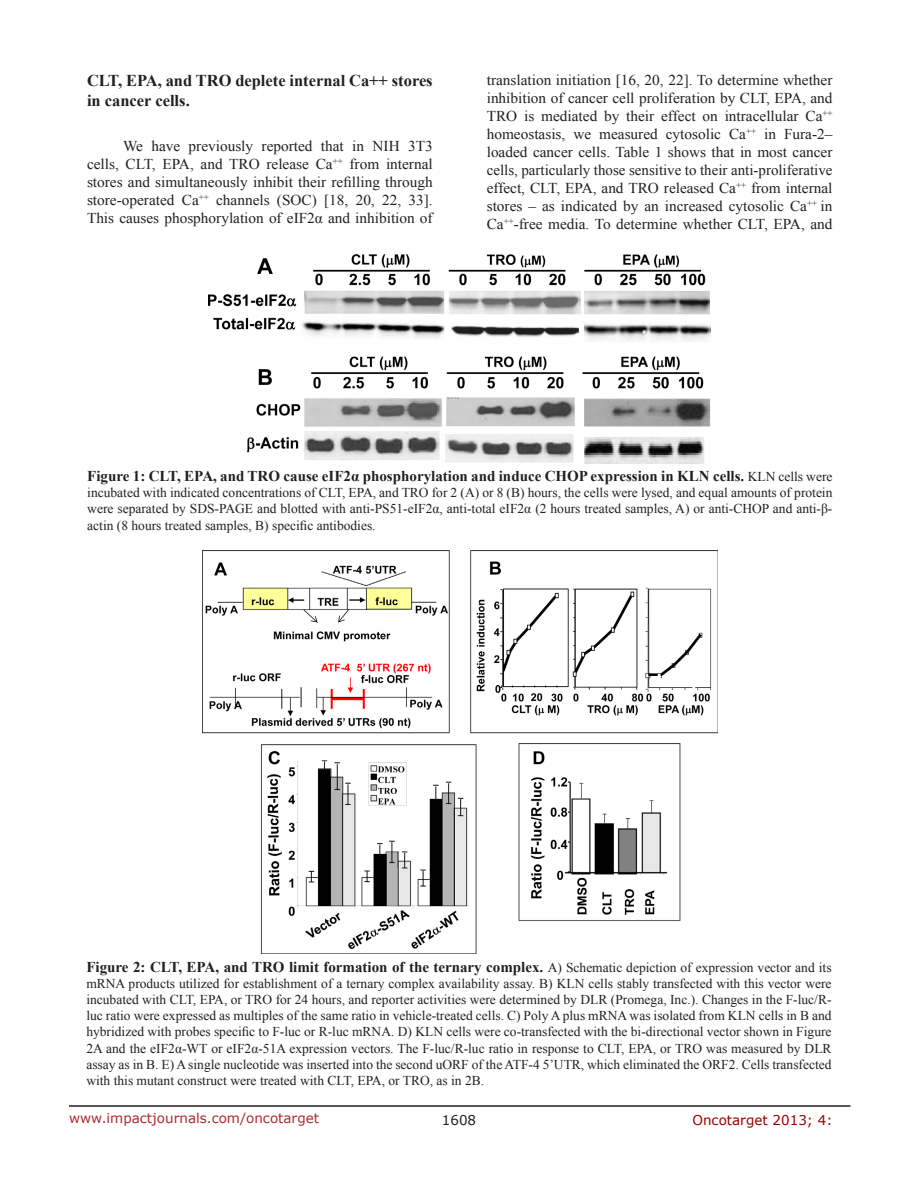
<style>
.page{position:relative;width:918px;height:1188px;background:#fff}
.page>*{position:absolute;margin:0;border:0;box-sizing:border-box;transform-origin:0 0}
.SubHeading{font:700 16.5px/19.8px "Times New Roman";color:#221f22}
.BodyText{font:15px/18px "Times New Roman";color:#221f22;text-align:justify}
.FigureText{font:700 15px "Times New Roman";color:#221f22}
.FigureText-2{font:13.5px/16.2px "Times New Roman";color:#221f22;text-align:justify}
.t1{font:13.5px "Verdana";color:#ac2b31}
.t2{font:13.5px "Verdana";color:#970000}
.t3{font:13.5px "Verdana";color:#221f22}
.s1{font-weight:400;font-size:13.5px}
</style>
<div class="page">
<hr style="left:69px;top:1105px;width:781px;height:2px;background:#231f20">
<img style="left:209px;top:255px;width:502px;height:208px">
<img style="left:202px;top:550px;width:515px;height:404px">
<p class="SubHeading" style="left:87px;top:70px;width:347px">CLT, EPA, and TRO deplete internal Ca++ stores in cancer cells.</p>
<p class="BodyText" style="left:87px;top:136px;width:347px;text-indent:36px">We have previously reported that in NIH 3T3 cells, CLT, EPA, and TRO release Ca<sup>++</sup> from internal stores and simultaneously inhibit their refilling through store-operated Ca<sup>++</sup> channels (SOC) [18, 20, 22, 33].<br>This causes phosphorylation of eIF2α and inhibition of</p>
<p class="BodyText" style="left:487px;top:71px;width:347px">translation initiation [16, 20, 22]. To determine whether inhibition of cancer cell proliferation by CLT, EPA, and TRO is mediated by their effect on intracellular Ca<sup>++ </sup>homeostasis, we measured cytosolic Ca<sup>++</sup> in Fura-2– loaded cancer cells. Table 1 shows that in most cancer cells, particularly those sensitive to their anti-proliferative effect, CLT, EPA, and TRO released Ca<sup>++</sup> from internal stores – as indicated by an increased cytosolic Ca<sup>++</sup> in Ca<sup>++</sup>-free media. To determine whether CLT, EPA, and</p>
<p class="FigureText" style="left:87px;top:465px;width:747px">Figure 1: CLT, EPA, and TRO cause eIF2α phosphorylation and induce CHOP expression in KLN cells. <span class="s1">KLN cells were</span></p>
<p class="FigureText-2" style="left:87px;top:484px;width:747px">incubated with indicated concentrations of CLT, EPA, and TRO for 2 (A) or 8 (B) hours, the cells were lysed, and equal amounts of protein were separated by SDS-PAGE and blotted with anti-PS51-eIF2α, anti-total eIF2α (2 hours treated samples, A) or anti-CHOP and anti-β&shy;actin (8 hours treated samples, B) specific antibodies.</p>
<p class="FigureText" style="left:86px;top:956px;width:747px">Figure 2: CLT, EPA, and TRO limit formation of the ternary complex. <span class="s1">A) Schematic depiction of expression vector and its</span></p>
<p class="FigureText-2" style="left:86px;top:975px;width:747px">mRNA products utilized for establishment of a ternary complex availability assay. B) KLN cells stably transfected with this vector were incubated with CLT, EPA, or TRO for 24 hours, and reporter activities were determined by DLR (Promega, Inc.). Changes in the F-luc/R&shy;luc ratio were expressed as multiples of the same ratio in vehicle-treated cells. C) Poly A plus mRNA was isolated from KLN cells in B and hybridized with probes specific to F-luc or R-luc mRNA. D) KLN cells were co-transfected with the bi-directional vector shown in Figure 2A and the eIF2α-WT or eIF2α-51A expression vectors. The F-luc/R-luc ratio in response to CLT, EPA, or TRO was measured by DLR assay as in B. E) A single nucleotide was inserted into the second uORF of the ATF-4 5’UTR, which eliminated the ORF2. Cells transfected with this mutant construct were treated with CLT, EPA, or TRO, as in 2B.</p>
<p class="t1" style="left:69px;top:1109px;width:252px">www.impactjournals.com/oncotarget</p>
<p class="t3" style="left:442px;top:1111px;width:36px">1608</p>
<p class="t2" style="left:692px;top:1111px;width:142px">Oncotarget 2013; 4:</p>
</div>
